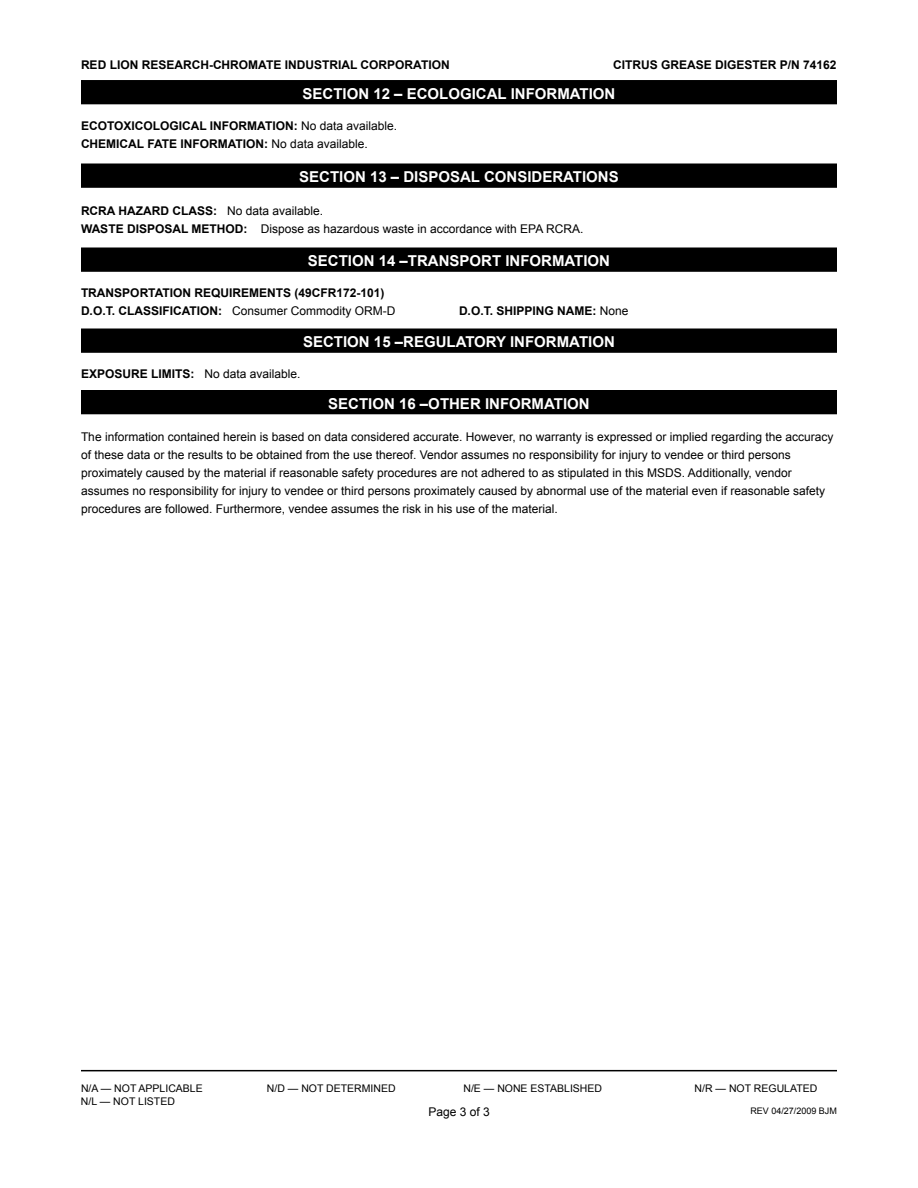
<style>
.page{position:relative;width:918px;height:1188px;background:#fff}
.page>*{position:absolute;margin:0;border:0;box-sizing:border-box;transform-origin:0 0}
.t1{font:700 15px "Arial";color:#fff}
.t2{font:12px/18px "Arial";color:#000}
.t3{font:700 12px/18px "Arial";color:#000}
.t4{font:10.5px "Arial";color:#000}
.t5{font:9px "Arial";color:#000}
.s1{font-weight:400}
.s2{font-weight:700}
</style>
<div class="page">
<hr style="left:81px;top:1070px;width:756px;height:1px;background:#000">
<div style="left:82px;top:164px;width:754px;height:23px;background:#000"></div>
<div style="left:81px;top:164px;width:756px;height:24px;border:2px solid #000"></div>
<div style="left:82px;top:248px;width:754px;height:23px;background:#000"></div>
<div style="left:81px;top:248px;width:756px;height:24px;border:2px solid #000"></div>
<div style="left:82px;top:329px;width:754px;height:23px;background:#000"></div>
<div style="left:81px;top:328px;width:756px;height:25px;border:2px solid #000"></div>
<div style="left:82px;top:391px;width:754px;height:23px;background:#000"></div>
<div style="left:81px;top:390px;width:756px;height:24px;border:2px solid #000"></div>
<div style="left:82px;top:81px;width:754px;height:23px;background:#000"></div>
<div style="left:81px;top:80px;width:756px;height:24px;border:2px solid #000"></div>
<p class="t3" style="left:81px;top:56px;width:370px">RED LION RESEARCH-CHROMATE INDUSTRIAL CORPORATION</p>
<p class="t3" style="left:613px;top:56px;width:17px">CITRUS</p>
<p class="t3" style="left:661px;top:56px;width:19px">GREASE</p>
<p class="t3" style="left:715px;top:56px;width:18px">DIGESTER</p>
<p class="t3" style="left:780px;top:56px;width:58px">P/N 74162</p>
<p class="t1" style="left:303px;top:83px;width:314px">SECTION 12 – ECOLOGICAL INFORMATION</p>
<p class="t3" style="left:81px;top:117px;width:318px">ECOTOXICOLOGICAL INFORMATION: <span class="s1">No data available.<br></span>CHEMICAL FATE INFORMATION: <span class="s1">No data available.</span></p>
<p class="t1" style="left:299px;top:167px;width:321px">SECTION 13 – DISPOSAL CONSIDERATIONS</p>
<p class="t2" style="left:81px;top:202px;width:504px"><span class="s2">RCRA HAZARD CLASS:</span> No data available.<br><span class="s2">WASTE DISPOSAL METHOD:</span> Dispose as hazardous waste in accordance with EPA RCRA.</p>
<p class="t1" style="left:308px;top:251px;width:304px">SECTION 14 –TRANSPORT INFORMATION</p>
<p class="t3" style="left:81px;top:285px;width:316px">TRANSPORTATION REQUIREMENTS (49CFR172-101)<br>D.O.T. CLASSIFICATION: <span class="s1">Consumer Commodity ORM-D</span></p>
<p class="t3" style="left:459px;top:303px;width:171px">D.O.T. SHIPPING NAME: <span class="s1">None</span></p>
<p class="t1" style="left:303px;top:332px;width:313px">SECTION 15 –REGULATORY INFORMATION</p>
<p class="t2" style="left:81px;top:365px;width:221px"><span class="s2">EXPOSURE LIMITS:</span> No data available.</p>
<p class="t1" style="left:328px;top:393px;width:263px">SECTION 16 –OTHER INFORMATION</p>
<p class="t2" style="left:81px;top:428px;width:754px">The information contained herein is based on data considered accurate. However, no warranty is expressed or implied regarding the accuracy of these data or the results to be obtained from the use thereof. Vendor assumes no responsibility for injury to vendee or third persons proximately caused by the material if reasonable safety procedures are not adhered to as stipulated in this MSDS. Additionally, vendor assumes no responsibility for injury to vendee or third persons proximately caused by abnormal use of the material even if reasonable safety procedures are followed. Furthermore, vendee assumes the risk in his use of the material.</p>
<p class="t4" style="left:81px;top:1082px;width:123px">N/A — NOT APPLICABLE</p>
<p class="t4" style="left:267px;top:1082px;width:130px">N/D — NOT DETERMINED</p>
<p class="t4" style="left:463px;top:1082px;width:140px">N/E — NONE ESTABLISHED</p>
<p class="t4" style="left:695px;top:1082px;width:124px">N/R — NOT REGULATED</p>
<p class="t4" style="left:81px;top:1094px;width:95px">N/L — NOT LISTED</p>
<p class="t5" style="left:750px;top:1105px;width:88px">REV 04/27/2009 BJM</p>
<p class="t2" style="left:428px;top:1103px;width:63px">Page 3 of 3</p>
</div>
